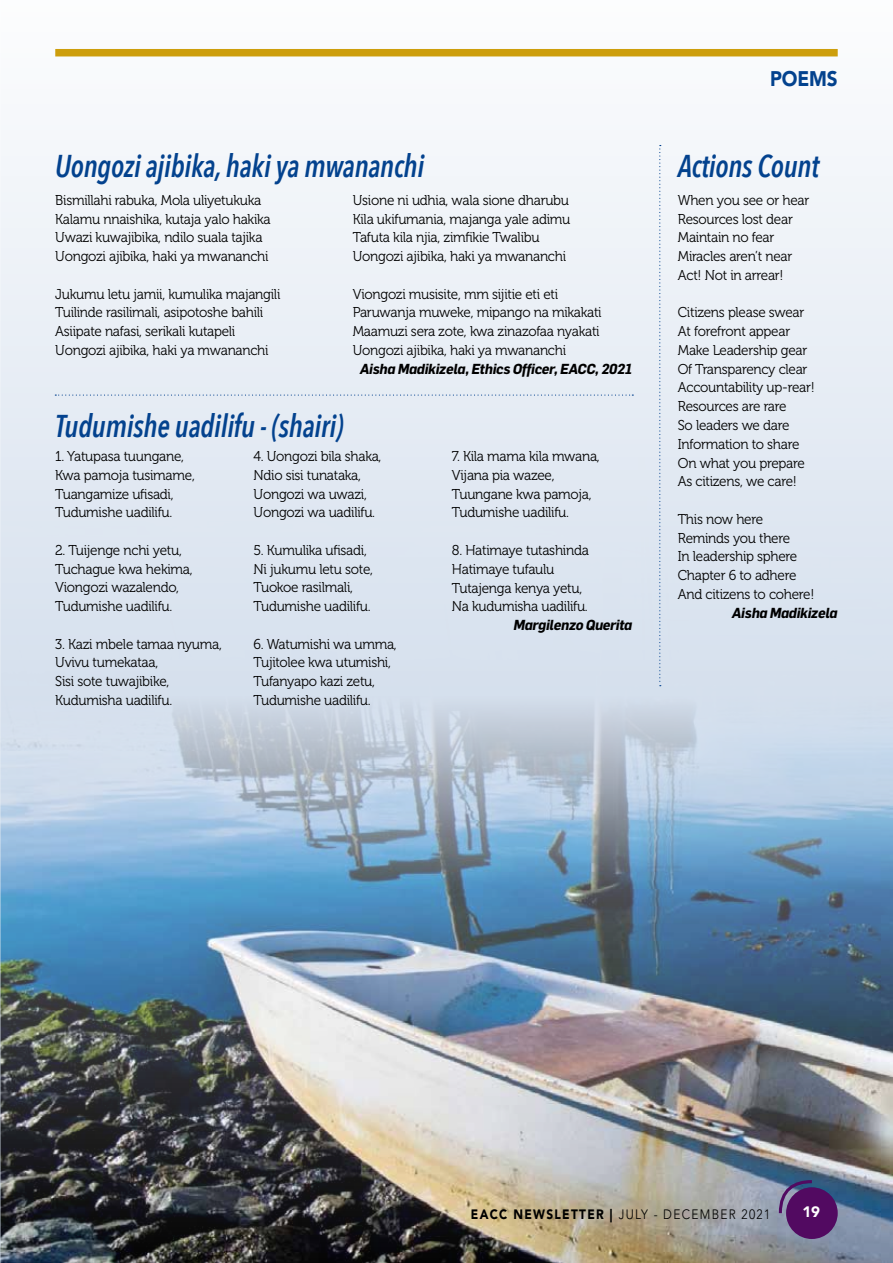
<style>
.page{position:relative;width:893px;height:1263px;background:#fff}
.page>*{position:absolute;margin:0;border:0;box-sizing:border-box;transform-origin:0 0}
.t1{font:italic 600 31.5px "Avenir Next Condensed";letter-spacing:-.01em;color:#03428e;scale:.9 1}
.t2{font:900 21px "Avenir LT Std";letter-spacing:-.01em;color:#03428e;scale:.9 1}
.t3{font:900 15px "Avenir LT Std";color:#fff}
.t4{font:14.25px/18.8px "Museo 300";letter-spacing:-.02em;color:#000;scale:.95 1}
.t5{font:italic 700 14.25px "Flama";letter-spacing:-.02em;color:#000;scale:.95 1}
.t6{font:300 13.5px "Avenir LT Std";letter-spacing:.11em;color:#000;scale:.88 1}
.s1{font-weight:900}
</style>
<div class="page">
<img style="left:0;top:56px;width:893px;height:1207px">
<div style="left:55px;top:49px;width:783px;height:7px;background:#cd9e0c"></div>
<svg style="left:659px;top:145px;width:2px;height:541px"></svg>
<svg style="left:55px;top:394px;width:578px;height:2px"></svg>
<div style="left:786px;top:1187px;width:52px;height:52px;background:#520a61;border-radius:50%"></div>
<svg style="left:777px;top:1178px;width:38px;height:38px"></svg>
<h1 class="t1" style="left:55px;top:147px;width:411px">Uongozi ajibika, haki ya mwananchi</h1>
<p class="t4" style="left:55px;top:191px;width:228px">Bismillahi rabuka, Mola uliyetukuka Kalamu nnaishika, kutaja yalo hakika Uwazi kuwajibika, ndilo suala tajika Uongozi ajibika, haki ya mwananchi</p>
<p class="t4" style="left:55px;top:285px;width:238px">Jukumu letu jamii, kumulika majangili Tuilinde rasilimali, asipotoshe bahili Asiipate nafasi, serikali kutapeli Uongozi ajibika, haki ya mwananchi</p>
<p class="t4" style="left:353px;top:191px;width:231px">Usione ni udhia, wala sione dharubu Kila ukifumania, majanga yale adimu Tafuta kila njia, zimfikie Twalibu Uongozi ajibika, haki ya mwananchi</p>
<p class="t4" style="left:353px;top:285px;width:263px">Viongozi musisite, mm sijitie eti eti Paruwanja muweke, mipango na mikakati Maamuzi sera zote, kwa zinazofaa nyakati Uongozi ajibika, haki ya mwananchi</p>
<p class="t5" style="left:360px;top:360px;width:288px">Aisha Madikizela, Ethics Officer, EACC, 2021</p>
<h1 class="t1" style="left:55px;top:406px;width:322px">Tudumishe uadilifu - (shairi)</h1>
<p class="t4" style="left:55px;top:447px;width:148px">1. Yatupasa tuungane,<br>Kwa pamoja tusimame,<br>Tuangamize ufisadi,<br>Tudumishe uadilifu.</p>
<p class="t4" style="left:55px;top:541px;width:146px">2. Tuijenge nchi yetu,<br>Tuchague kwa hekima,<br>Viongozi wazalendo,<br>Tudumishe uadilifu.</p>
<p class="t4" style="left:55px;top:635px;width:177px">3. Kazi mbele tamaa nyuma,<br>Uvivu tumekataa,<br>Sisi sote tuwajibike,<br>Kudumisha uadilifu.</p>
<p class="t4" style="left:254px;top:447px;width:136px">4. Uongozi bila shaka,<br>Ndio sisi tunataka,<br>Uongozi wa uwazi,<br>Uongozi wa uadilifu.</p>
<p class="t4" style="left:254px;top:541px;width:127px">5. Kumulika ufisadi,<br>Ni jukumu letu sote,<br>Tuokoe rasilmali,<br>Tudumishe uadilifu.</p>
<p class="t4" style="left:254px;top:635px;width:152px">6. Watumishi wa umma,<br>Tujitolee kwa utumishi,<br>Tufanyapo kazi zetu,<br>Tudumishe uadilifu.</p>
<p class="t4" style="left:452px;top:447px;width:157px">7. Kila mama kila mwana,<br>Vijana pia wazee,<br>Tuungane kwa pamoja,<br>Tudumishe uadilifu.</p>
<p class="t4" style="left:452px;top:541px;width:146px">8. Hatimaye tutashinda<br>Hatimaye tufaulu<br>Tutajenga kenya yetu,<br>Na kudumisha uadilifu.</p>
<p class="t5" style="left:514px;top:616px;width:127px">Margilenzo Querita</p>
<h2 class="t2" style="left:770px;top:66px;width:75px">POEMS</h2>
<h1 class="t1" style="left:678px;top:147px;width:159px">Actions Count</h1>
<p class="t4" style="left:678px;top:191px;width:140px">When you see or hear<br>Resources lost dear<br>Maintain no fear<br>Miracles aren’t near<br>Act! Not in arrear!</p>
<p class="t4" style="left:678px;top:303px;width:146px">Citizens please swear<br>At forefront appear<br>Make Leadership gear<br>Of Transparency clear<br>Accountability up-rear!<br>Resources are rare<br>So leaders we dare<br>Information to share<br>On what you prepare<br>As citizens, we care!</p>
<p class="t4" style="left:678px;top:510px;width:145px">This now here<br>Reminds you there<br>In leadership sphere<br>Chapter 6 to adhere<br>And citizens to cohere!</p>
<p class="t5" style="left:732px;top:604px;width:113px">Aisha Madikizela</p>
<p class="t6" style="left:471px;top:1207px;width:342px"><span class="s1">EACC NEWSLETTER |</span> JULYLY - DECEMCEMBER 2021</p>
<p class="t6" style="left:729px;top:1207px;width:10px">R</p>
<p class="t3" style="left:802px;top:1202px;width:19px">19</p>
</div>
